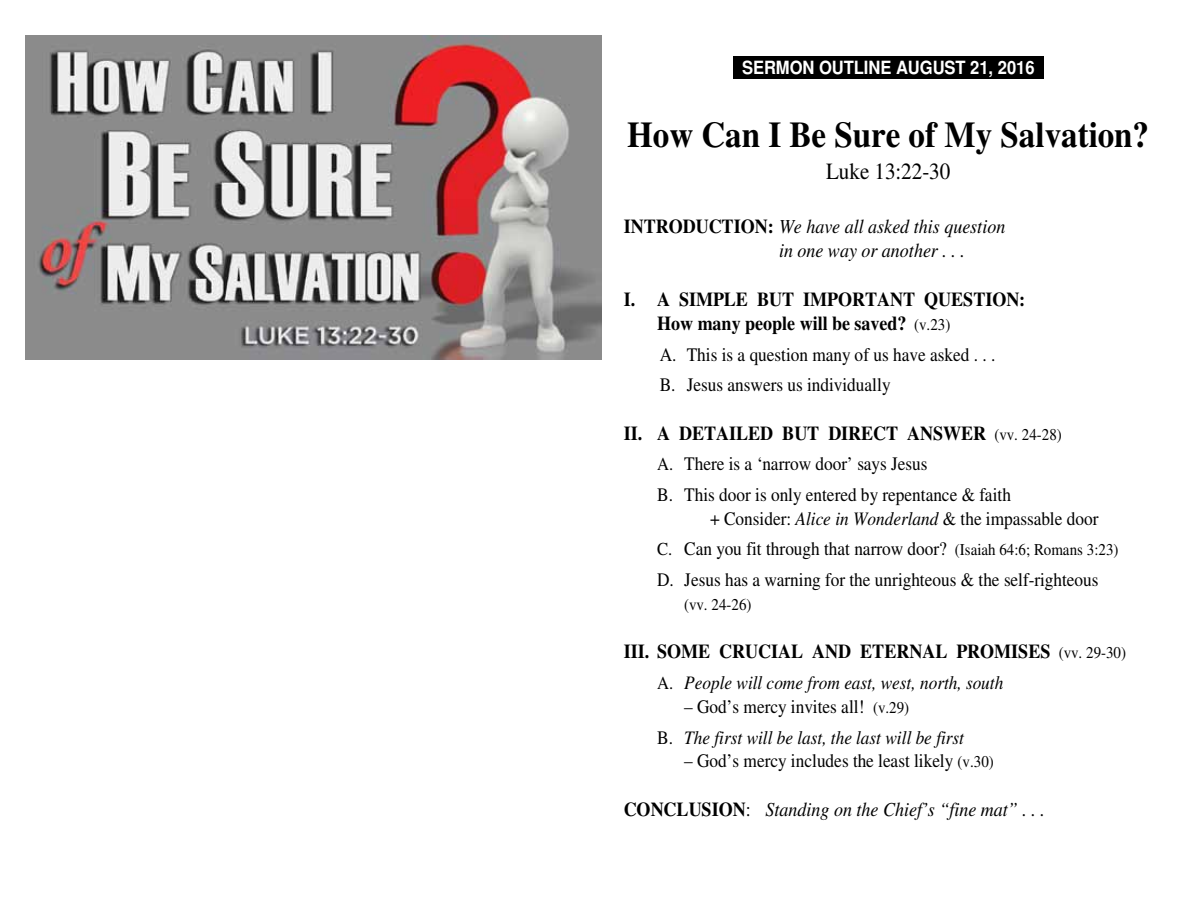
<style>
.page{position:relative;width:1188px;height:918px;background:#fff}
.page>*{position:absolute;margin:0;border:0;box-sizing:border-box;transform-origin:0 0}
.t1{font:700 36.3px "Times";color:#000;scale:.91 1}
.t2{font:23.25px "Times";color:#000;scale:.91 1}
.t3{font:700 19.8px/24px "Times";color:#000;scale:.91 1}
.t4{font:italic 19.8px/24px "Times";color:#000;scale:.91 1}
.t5{font:19.05px/30.5px "Times";color:#000;scale:.91 1}
.t6{font:italic 19.05px/30.8px "Times";color:#000;scale:.91 1}
.t7{font:700 18.3px "Helvetica";letter-spacing:-.005em;color:#fff;scale:.91 1}
.t8{font:16.5px "Times";color:#000;scale:.91 1}
.s1{color:#000}
.s2{font-weight:700;font-style:normal}
.s3{font-weight:400;font-size:16.5px}
.s4{font-size:18.3px}
.s5{font-style:italic}
.s6{font-size:16.5px}
.s7{font-style:normal;font-size:18.3px}
.s8{font-style:normal}
.s9{font-style:normal;font-size:16.5px}
</style>
<div class="page">
<img style="left:26px;top:36px;width:575px;height:324px">
<div style="left:733px;top:56px;width:311px;height:23px;background:#000"></div>
<p class="t7" style="left:733px;top:61px;width:343px"><span class="s1">.</span> SERMON OUTLINE AUGUST 21, 2016<span class="s1">..</span></p>
<h1 class="t1" style="left:627px;top:122px;width:575px">How Can I Be Sure of My Salvation?</h1>
<p class="t2" style="left:826px;top:163px;width:138px">Luke 13:22-30</p>
<p class="t4" style="left:779px;top:216px;width:250px;text-indent:-155px"><span class="s2">INTRODUCTION:</span> We have all asked this question in one way or another . . .</p>
<p class="t3" style="left:657px;top:289px;width:406px;text-indent:-33px">I. A SIMPLE BUT IMPORTANT QUESTION:<br>How many people will be saved? <span class="s3">(v.23)</span></p>
<p class="t5" style="left:660px;top:341px;width:370px">A. This is a question many of us have asked . . .<br>B. Jesus answers us individually</p>
<p class="t3" style="left:624px;top:423px;width:483px">II. A DETAILED BUT DIRECT ANSWER <span class="s3">(vv. 24-28)</span></p>
<p class="t5" style="left:657px;top:451px;width:390px"><span class="s4">A.</span> There is a ‘narrow door’ says Jesus<br>B. This door is only entered by repentance &amp; faith</p>
<p class="t5" style="left:657px;top:505px;width:509px;text-indent:53px">+ Consider: <span class="s5">Alice in Wonderland</span> &amp; the impassable door<br><span class="s4">C.</span> Can you fit through that narrow door? <span class="s6">(Isaiah 64:6; Romans 3:23)<br></span>D. Jesus has a warning for the unrighteous &amp; the self-righteous</p>
<p class="t8" style="left:684px;top:598px;width:76px">(vv. 24-26)</p>
<p class="t3" style="left:624px;top:642px;width:554px">III. SOME CRUCIAL AND ETERNAL PROMISES <span class="s3">(vv. 29-30)</span></p>
<p class="t6" style="left:657px;top:669px;width:382px"><span class="s7">A.</span> People will come from east, west, north, south</p>
<p class="t6" style="left:657px;top:693px;width:339px;text-indent:27px"><span class="s8">– God’s mercy invites all!</span> <span class="s9">(v.29)<br></span><span class="s8">B.</span> The first will be last, the last will be first</p>
<p class="t5" style="left:684px;top:748px;width:342px">– God’s mercy includes the least likely <span class="s6">(v.30)</span></p>
<p class="t4" style="left:624px;top:799px;width:464px"><span class="s2">CONCLUSION</span><span class="s8">:</span> Standing on the Chief’s “fine mat” . . .</p>
</div>
